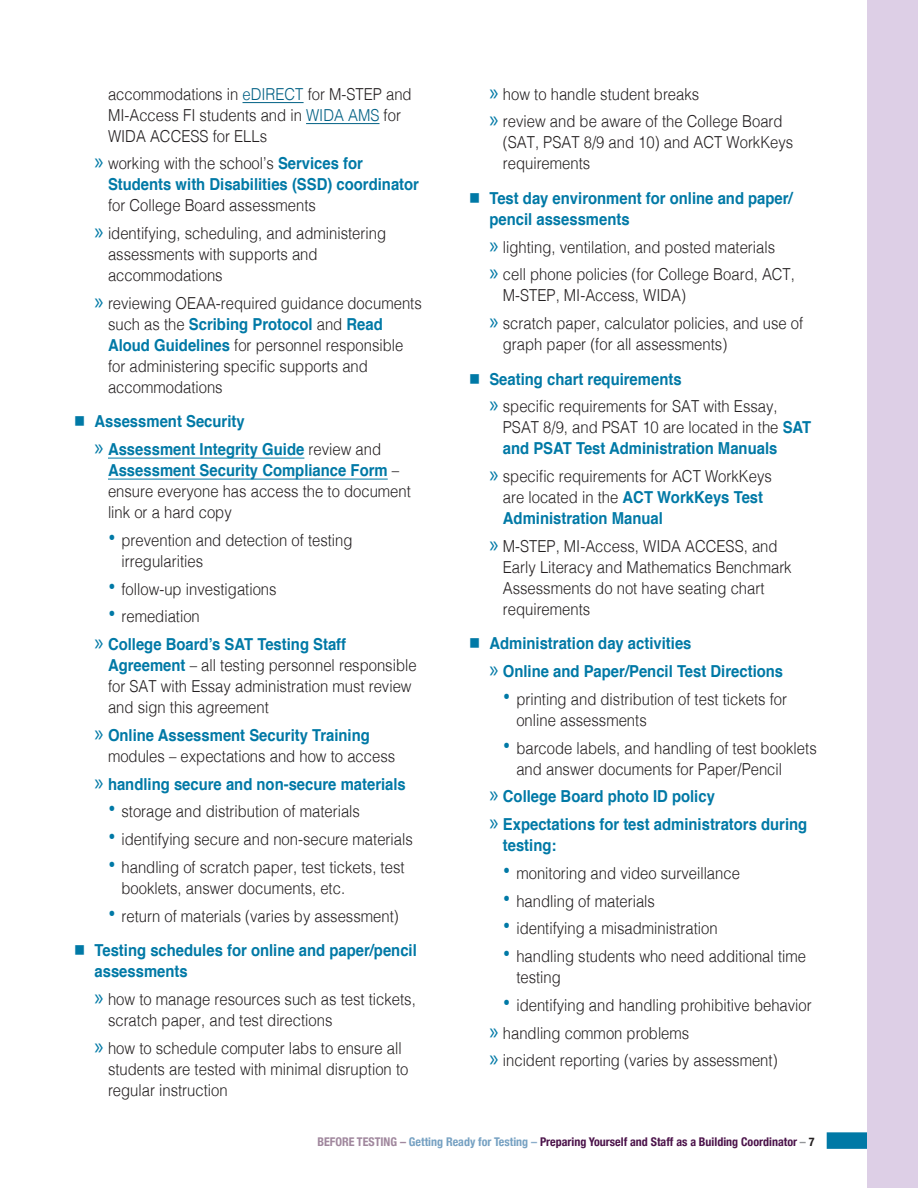
<style>
.page{position:relative;width:918px;height:1188px;background:#fff}
.page>*{position:absolute;margin:0;border:0;box-sizing:border-box;transform-origin:0 0}
.t1{font:300 16.5px/21px "Helvetica";color:#231f20;scale:.9 1}
.t2{font:700 16.5px/21px "Helvetica";color:#0079a6;scale:.9 1}
.t3{font:700 condensed 12px "Helvetica Neue";color:#4b134a}
.s1{color:#006084}
.s2{font-family:"Myriad Pro";font-weight:400;font-size:24px}
.s3{font-weight:300;color:#231f20}
.s4{font-family:"Myriad Pro";font-weight:400;font-size:24px;color:#0079a6}
.s5{font-weight:700;color:#0079a6}
.s6{font-weight:700;font-size:24px;color:#0079a6}
.s7{color:#a0879d}
.s8{color:#76a1c2}
.s9{color:#8badca}
.s10{color:#939598}
.s11{color:#231f20}
</style>
<div class="page">
<div style="left:827px;top:1132px;width:51px;height:17px;background:#0079a6"></div>
<div style="left:867px;top:0;width:51px;height:1188px;background:#ddcfe6"></div>
<hr style="left:243px;top:102px;width:61px;height:1px;background:#006084">
<hr style="left:306px;top:123px;width:74px;height:1px;background:#006084">
<hr style="left:108px;top:458px;width:196px;height:1px;background:#0079a6">
<hr style="left:108px;top:479px;width:280px;height:1px;background:#0079a6">
<p class="t1" style="left:108px;top:82px;width:339px">accommodations in <span class="s1">eDIRECT</span> for M-STEP and<br>MI-Access FI students and in <span class="s1">WIDA AMS</span> for<br>WIDA ACCESS for ELLs</p>
<p class="t2" style="left:108px;top:153px;width:347px;text-indent:-14px"><span class="s2">»</span> <span class="s3">working with the school’s</span> Services for<br>Students with Disabilities (SSD) coordinator <span class="s3">for College Board assessments</span></p>
<p class="t1" style="left:108px;top:222px;width:310px;text-indent:-14px"><span class="s4">»</span> identifying, scheduling, and administering assessments with supports and accommodations</p>
<p class="t1" style="left:108px;top:291px;width:350px;text-indent:-14px"><span class="s4">»</span> reviewing OEAA-required guidance documents such as the <span class="s5">Scribing Protocol</span> and <span class="s5">Read Aloud Guidelines</span> for personnel responsible for administering specific supports and accommodations</p>
<p class="t2" style="left:74px;top:411px;width:191px">■ Assessment Security</p>
<p class="t1" style="left:108px;top:438px;width:338px;text-indent:-14px"><span class="s4">»</span> <span class="s5">Assessment Integrity Guide</span> review and <span class="s5">Assessment Security Compliance Form</span> – ensure everyone has access the to document link or a hard copy</p>
<p class="t1" style="left:122px;top:528px;width:258px;text-indent:-14px"><span class="s6">•</span> prevention and detection of testing irregularities</p>
<p class="t1" style="left:108px;top:577px;width:189px"><span class="s6">•</span> follow-up investigations</p>
<p class="t1" style="left:108px;top:605px;width:104px"><span class="s6">•</span> remediation</p>
<p class="t1" style="left:108px;top:633px;width:344px;text-indent:-14px"><span class="s4">»</span> <span class="s5">College Board’s SAT Testing Staff Agreement</span> – all testing personnel responsible for SAT with Essay administration must review and sign this agreement</p>
<p class="t1" style="left:108px;top:723px;width:321px;text-indent:-14px"><span class="s4">»</span> <span class="s5">Online Assessment Security Training </span>modules – expectations and how to access</p>
<p class="t2" style="left:94px;top:774px;width:348px"><span class="s2">»</span> handling secure and non-secure materials</p>
<p class="t1" style="left:108px;top:800px;width:281px"><span class="s6">•</span> storage and distribution of materials</p>
<p class="t1" style="left:108px;top:828px;width:340px"><span class="s6">•</span> identifying secure and non-secure materials</p>
<p class="t1" style="left:122px;top:855px;width:316px;text-indent:-14px"><span class="s6">•</span> handling of scratch paper, test tickets, test booklets, answer documents, etc.</p>
<p class="t1" style="left:108px;top:904px;width:325px"><span class="s6">•</span> return of materials (varies by assessment)</p>
<p class="t2" style="left:94px;top:940px;width:360px;text-indent:-20px">■ Testing schedules for online and paper/pencil assessments</p>
<p class="t1" style="left:108px;top:987px;width:344px;text-indent:-14px"><span class="s4">»</span> how to manage resources such as test tickets, scratch paper, and test directions</p>
<p class="t1" style="left:108px;top:1036px;width:335px;text-indent:-14px"><span class="s4">»</span> how to schedule computer labs to ensure all students are tested with minimal disruption to regular instruction</p>
<p class="t1" style="left:489px;top:82px;width:235px"><span class="s4">»</span> how to handle student breaks</p>
<p class="t1" style="left:503px;top:110px;width:324px;text-indent:-14px"><span class="s4">»</span> review and be aware of the College Board (SAT, PSAT 8/9 and 10) and ACT WorkKeys requirements</p>
<p class="t2" style="left:489px;top:188px;width:339px;text-indent:-20px">■ Test day environment for online and paper/ pencil assessments</p>
<p class="t1" style="left:489px;top:235px;width:319px"><span class="s4">»</span> lighting, ventilation, and posted materials</p>
<p class="t1" style="left:503px;top:263px;width:326px;text-indent:-14px"><span class="s4">»</span> cell phone policies (for College Board, ACT,<br>M-STEP, MI-Access, WIDA)</p>
<p class="t1" style="left:503px;top:312px;width:335px;text-indent:-14px"><span class="s4">»</span> scratch paper, calculator policies, and use of graph paper (for all assessments)</p>
<p class="t2" style="left:469px;top:369px;width:238px">■ Seating chart requirements</p>
<p class="t1" style="left:503px;top:395px;width:344px;text-indent:-14px"><span class="s4">»</span> specific requirements for SAT with Essay,<br>PSAT 8/9, and PSAT 10 are located in the <span class="s5">SAT and PSAT Test Administration Manuals</span></p>
<p class="t1" style="left:503px;top:465px;width:300px;text-indent:-14px"><span class="s4">»</span> specific requirements for ACT WorkKeys are located in the <span class="s5">ACT WorkKeys Test<br>Administration Manual</span></p>
<p class="t1" style="left:503px;top:534px;width:322px;text-indent:-14px"><span class="s4">»</span> M-STEP, MI-Access, WIDA ACCESS, and Early Literacy and Mathematics Benchmark Assessments do not have seating chart requirements</p>
<p class="t2" style="left:469px;top:633px;width:249px">■ Administration day activities</p>
<p class="t2" style="left:489px;top:661px;width:328px"><span class="s2">»</span> Online and Paper/Pencil Test Directions</p>
<p class="t1" style="left:516px;top:687px;width:302px;text-indent:-14px"><span class="s6">•</span> printing and distribution of test tickets for online assessments</p>
<p class="t1" style="left:516px;top:736px;width:335px;text-indent:-14px"><span class="s6">•</span> barcode labels, and handling of test booklets and answer documents for Paper/Pencil</p>
<p class="t2" style="left:489px;top:786px;width:252px"><span class="s2">»</span> College Board photo ID policy</p>
<p class="t2" style="left:503px;top:814px;width:340px;text-indent:-14px"><span class="s2">»</span> Expectations for test administrators during testing:</p>
<p class="t1" style="left:503px;top:861px;width:265px"><span class="s6">•</span> monitoring and video surveillance</p>
<p class="t1" style="left:503px;top:889px;width:171px"><span class="s6">•</span> handling of materials</p>
<p class="t1" style="left:503px;top:917px;width:240px"><span class="s6">•</span> identifying a misadministration</p>
<p class="t1" style="left:516px;top:945px;width:323px;text-indent:-14px"><span class="s6">•</span> handling students who need additional time testing</p>
<p class="t1" style="left:503px;top:993px;width:345px"><span class="s6">•</span> identifying and handling prohibitive behavior</p>
<p class="t1" style="left:489px;top:1021px;width:224px"><span class="s4">»</span> handling common problems</p>
<p class="t1" style="left:489px;top:1049px;width:322px"><span class="s4">»</span> incident reporting (varies by assessment)</p>
<p class="t3" style="left:317px;top:1132px;width:499px"><span class="s7">BEFORE TESTING –</span> <span class="s8">Getting Ready for Testing</span> <span class="s9">–</span> Preparing Yourself and Staff as a Building Coordinator <span class="s10">–</span> <span class="s11">7</span></p>
</div>
